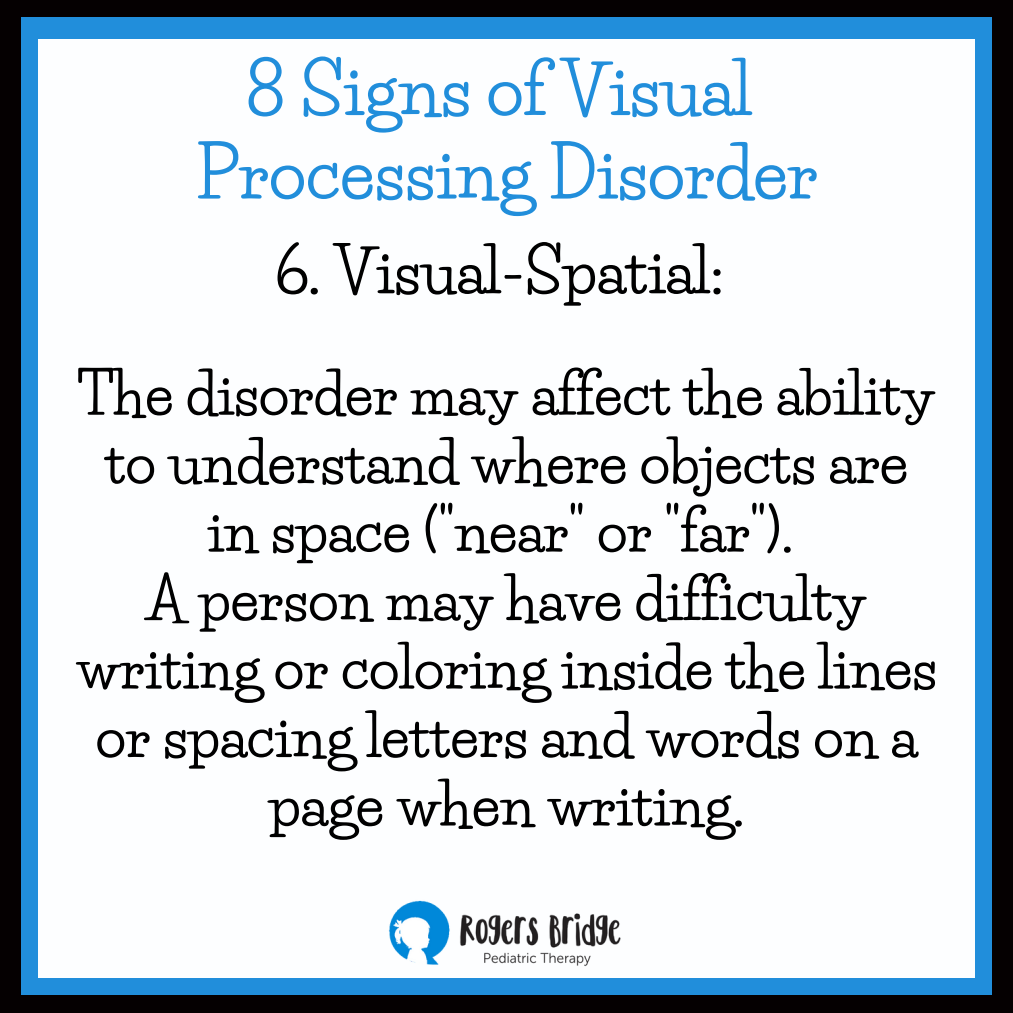
<style>
.page{position:relative;width:1013px;height:1013px;background:#fff}
.page>*{position:absolute;margin:0;border:0;box-sizing:border-box;transform-origin:0 0}
.t1{font:700 70px/83.5px "Life Savers";color:#218edb;text-align:center}
.t2{font:700 61.25px "Life Savers";color:#000}
.t3{font:700 57.25px/68.5px "Life Savers";color:#000;text-align:center}
</style>
<div class="page">
<div style="left:0;top:0;width:1012px;height:1012px;background:#050001"></div>
<div style="left:21px;top:18px;width:970px;height:976px;background:#218edb"></div>
<div style="left:39px;top:39px;width:935px;height:939px;background:#fdfeff"></div>
<img style="left:388px;top:900px;width:233px;height:66px">
<p class="t1" style="left:195px;top:48px;width:624px">8 Signs of Visual<br>Processing Disorder</p>
<p class="t2" style="left:275px;top:234px;width:450px">6. Visual-Spatial:</p>
<p class="t3" style="left:76px;top:360px;width:862px">The disorder may affect the ability to understand where objects are in space ("near" or "far").<br>A person may have difficulty writing or coloring inside the lines or spacing letters and words on a page when writing.</p>
</div>
